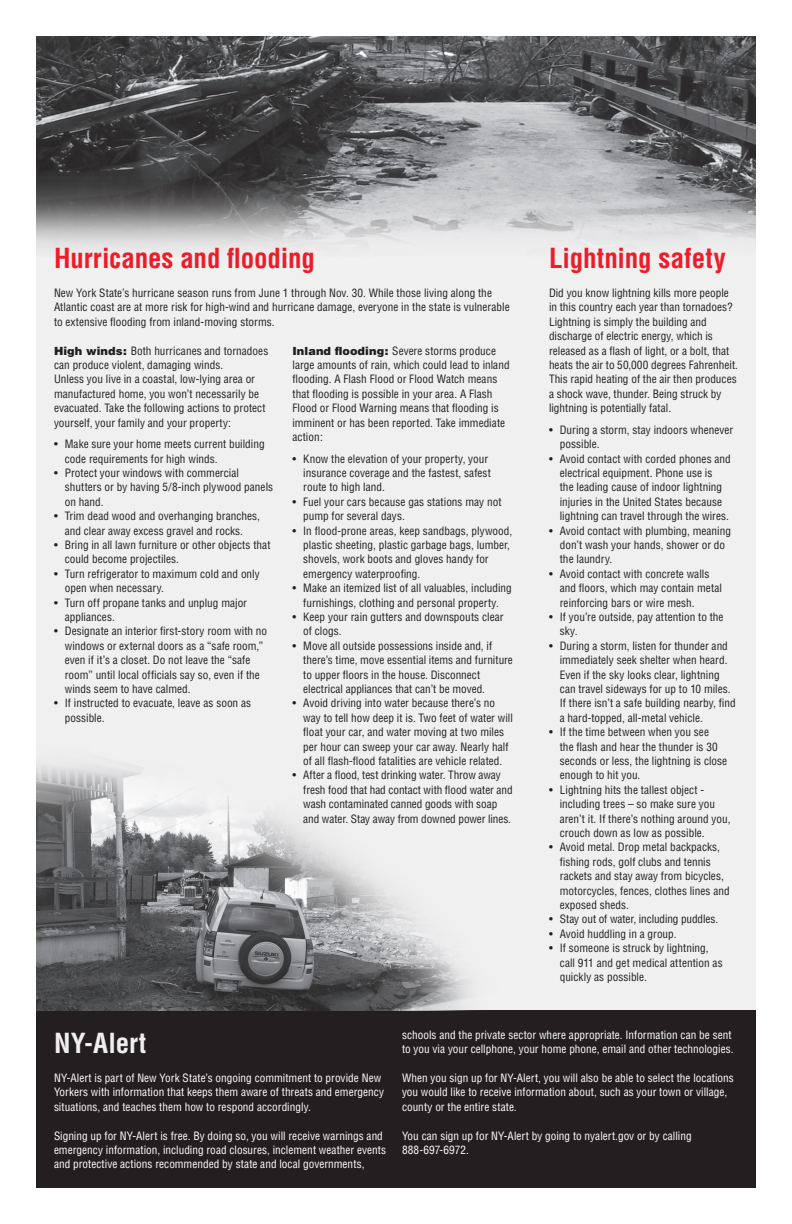
<style>
.page{position:relative;width:792px;height:1224px;background:#fff}
.page>*{position:absolute;margin:0;border:0;box-sizing:border-box;transform-origin:0 0}
.InsideTitle{font:700 condensed 27px "Helvetica";letter-spacing:-.005em;color:#ee1c28}
.InsideTitle-2{font:700 condensed 27px "Helvetica";letter-spacing:.01em;color:#efeff0}
.InsideBody{font:condensed 11.2px/14.4px "Helvetica";letter-spacing:.005em;color:#231f20}
.InsideBody-2{font:condensed 11.2px/14.4px "Helvetica";letter-spacing:.005em;color:#fff}
.s1{font-weight:900;font-stretch:normal}
</style>
<div class="page">
<div style="left:36px;top:36px;width:720px;height:1152px;background:#f0f0f1"></div>
<div style="left:36px;top:1010px;width:720px;height:178px;background:#231f20"></div>
<img style="left:36px;top:36px;width:720px;height:211px">
<img style="left:36px;top:764px;width:434px;height:246px">
<p class="InsideTitle" style="left:54px;top:241px;width:262px">Hurricanes and flooding</p>
<p class="InsideBody" style="left:54px;top:286px;width:457px">New York State’s hurricane season runs from June 1 through Nov. 30. While those living along the<br>Atlantic coast are at more risk for high-wind and hurricane damage, everyone in the state is vulnerable to extensive flooding from inland-moving storms.</p>
<p class="InsideBody" style="left:54px;top:343px;width:216px"><span class="s1">High winds:</span> Both hurricanes and tornadoes can produce violent, damaging winds.<br>Unless you live in a coastal, low-lying area or manufactured home, you won’t necessarily be evacuated. Take the following actions to protect yourself, your family and your property:</p>
<p class="InsideBody" style="left:65px;top:437px;width:201px;text-indent:-11px">• Make sure your home meets current building code requirements for high winds.</p>
<p class="InsideBody" style="left:65px;top:466px;width:210px;text-indent:-11px">• Protect your windows with commercial shutters or by having 5/8-inch plywood panels on hand.</p>
<p class="InsideBody" style="left:54px;top:509px;width:208px;text-align:center">• Trim dead wood and overhanging branches, and clear away excess gravel and rocks.</p>
<p class="InsideBody" style="left:65px;top:538px;width:207px;text-indent:-11px">• Bring in all lawn furniture or other objects that could become projectiles.</p>
<p class="InsideBody" style="left:65px;top:566px;width:197px;text-indent:-11px">• Turn refrigerator to maximum cold and only open when necessary.</p>
<p class="InsideBody" style="left:65px;top:595px;width:184px;text-indent:-11px">• Turn off propane tanks and unplug major appliances.</p>
<p class="InsideBody" style="left:65px;top:624px;width:204px;text-indent:-11px">• Designate an interior first-story room with no windows or external doors as a “safe room,” even if it’s a closet. Do not leave the “safe room” until local officials say so, even if the winds seem to have calmed.</p>
<p class="InsideBody" style="left:65px;top:696px;width:188px;text-indent:-11px">• If instructed to evacuate, leave as soon as possible.</p>
<p class="InsideBody" style="left:292px;top:343px;width:219px"><span class="s1">Inland flooding:</span> Severe storms produce large amounts of rain, which could lead to inland flooding. A Flash Flood or Flood Watch means that flooding is possible in your area. A Flash Flood or Flood Warning means that flooding is imminent or has been reported. Take immediate action:</p>
<p class="InsideBody" style="left:303px;top:451px;width:189px;text-indent:-11px">• Know the elevation of your property, your insurance coverage and the fastest, safest route to high land.</p>
<p class="InsideBody" style="left:303px;top:494px;width:200px;text-indent:-11px">• Fuel your cars because gas stations may not pump for several days.</p>
<p class="InsideBody" style="left:303px;top:523px;width:211px;text-indent:-11px">• In flood-prone areas, keep sandbags, plywood, plastic sheeting, plastic garbage bags, lumber, shovels, work boots and gloves handy for emergency waterproofing.</p>
<p class="InsideBody" style="left:292px;top:581px;width:221px;text-align:center">• Make an itemized list of all valuables, including furnishings, clothing and personal property.</p>
<p class="InsideBody" style="left:303px;top:610px;width:202px;text-indent:-11px">• Keep your rain gutters and downspouts clear of clogs.</p>
<p class="InsideBody" style="left:303px;top:638px;width:211px;text-indent:-11px">• Move all outside possessions inside and, if there’s time, move essential items and furniture to upper floors in the house. Disconnect electrical appliances that can’t be moved.</p>
<p class="InsideBody" style="left:303px;top:696px;width:211px;text-indent:-11px">• Avoid driving into water because there’s no way to tell how deep it is. Two feet of water will float your car, and water moving at two miles per hour can sweep your car away. Nearly half of all flash-flood fatalities are vehicle related.</p>
<p class="InsideBody" style="left:303px;top:768px;width:211px;text-indent:-11px">• After a flood, test drinking water. Throw away fresh food that had contact with flood water and wash contaminated canned goods with soap and water. Stay away from downed power lines.</p>
<p class="InsideTitle" style="left:549px;top:241px;width:178px">Lightning safety</p>
<p class="InsideBody" style="left:549px;top:286px;width:190px">Did you know lightning kills more people in this country each year than tornadoes?<br>Lightning is simply the building and discharge of electric energy, which is released as a flash of light, or a bolt, that heats the air to 50,000 degrees Fahrenheit.<br>This rapid heating of the air then produces a shock wave, thunder. Being struck by lightning is potentially fatal.</p>
<p class="InsideBody" style="left:560px;top:422px;width:175px;text-indent:-11px">• During a storm, stay indoors whenever possible.</p>
<p class="InsideBody" style="left:560px;top:451px;width:172px;text-indent:-11px">• Avoid contact with corded phones and electrical equipment. Phone use is<br>the leading cause of indoor lightning injuries in the United States because lightning can travel through the wires.</p>
<p class="InsideBody" style="left:560px;top:523px;width:173px;text-indent:-11px">• Avoid contact with plumbing, meaning don’t wash your hands, shower or do the laundry.</p>
<p class="InsideBody" style="left:560px;top:566px;width:164px;text-indent:-11px">• Avoid contact with concrete walls and floors, which may contain metal reinforcing bars or wire mesh.</p>
<p class="InsideBody" style="left:560px;top:610px;width:165px;text-indent:-11px">• If you’re outside, pay attention to the sky.</p>
<p class="InsideBody" style="left:560px;top:638px;width:177px;text-indent:-11px">• During a storm, listen for thunder and immediately seek shelter when heard.<br>Even if the sky looks clear, lightning can travel sideways for up to 10 miles.<br>If there isn’t a safe building nearby, find a hard-topped, all-metal vehicle.</p>
<p class="InsideBody" style="left:560px;top:725px;width:169px;text-indent:-11px">• If the time between when you see<br>the flash and hear the thunder is 30 seconds or less, the lightning is close enough to hit you.</p>
<p class="InsideBody" style="left:560px;top:782px;width:172px;text-indent:-11px">• Lightning hits the tallest object - including trees – so make sure you aren’t it. If there’s nothing around you, crouch down as low as possible.</p>
<p class="InsideBody" style="left:560px;top:840px;width:171px;text-indent:-11px">• Avoid metal. Drop metal backpacks, fishing rods, golf clubs and tennis rackets and stay away from bicycles, motorcycles, fences, clothes lines and exposed sheds.</p>
<p class="InsideBody" style="left:549px;top:912px;width:171px">• Stay out of water, including puddles.</p>
<p class="InsideBody" style="left:549px;top:926px;width:129px">• Avoid huddling in a group.</p>
<p class="InsideBody" style="left:560px;top:941px;width:164px;text-indent:-11px">• If someone is struck by lightning, call 911 and get medical attention as quickly as possible.</p>
<p class="InsideTitle-2" style="left:54px;top:1027px;width:94px">NY-Alert</p>
<p class="InsideBody-2" style="left:54px;top:1071px;width:332px">NY-Alert is part of New York State’s ongoing commitment to provide New<br>Yorkers with information that keeps them aware of threats and emergency situations, and teaches them how to respond accordingly.</p>
<p class="InsideBody-2" style="left:54px;top:1128px;width:334px">Signing up for NY-Alert is free. By doing so, you will receive warnings and emergency information, including road closures, inclement weather events and protective actions recommended by state and local governments,</p>
<p class="InsideBody-2" style="left:402px;top:1028px;width:333px">schools and the private sector where appropriate. Information can be sent to you via your cellphone, your home phone, email and other technologies.</p>
<p class="InsideBody-2" style="left:402px;top:1071px;width:333px">When you sign up for NY-Alert, you will also be able to select the locations you would like to receive information about, such as your town or village, county or the entire state.</p>
<p class="InsideBody-2" style="left:402px;top:1128px;width:291px">You can sign up for NY-Alert by going to nyalert.gov or by calling<br>888-697-6972.</p>
</div>
